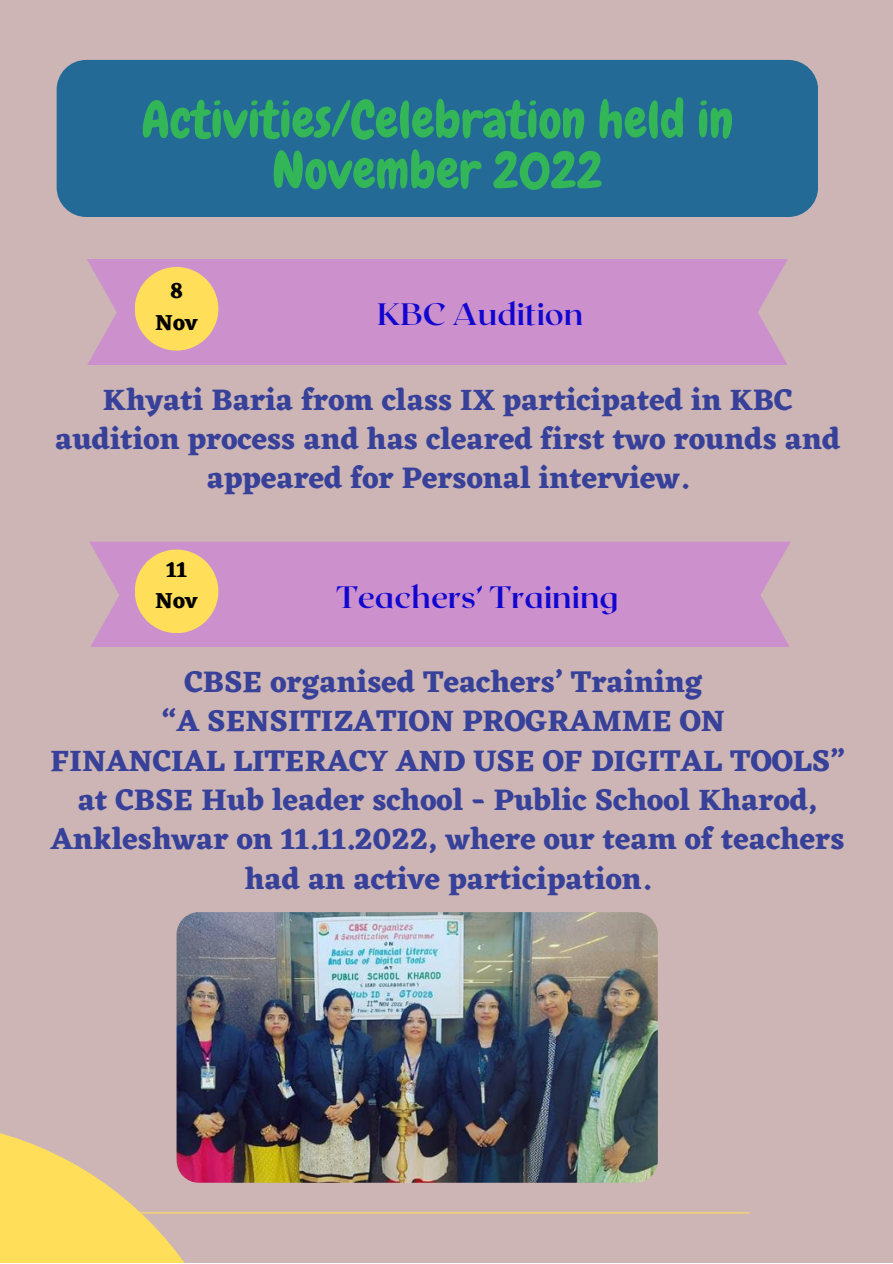
<style>
.page{position:relative;width:893px;height:1264px;background:#fff}
.page>*{position:absolute;margin:0;border:0;box-sizing:border-box;transform-origin:0 0}
.t1{font:51.3px/50.6px "Chewy";color:#33b658;text-align:center}
.t2{font:700 30.9px "Roxborough CF";color:#1006cf}
.t3{font:700 30.75px/39.3px "Eczar";color:#374199;text-align:center}
.t4{font:700 22.65px/31.5px "Eczar";color:#000;text-align:center}
</style>
<div class="page">
<div style="left:0;top:0;width:892px;height:1262px;background:#cdb5b5"></div>
<div style="left:57px;top:60px;width:760px;height:157px;background:#246a96;border-radius:30px"></div>
<div style="left:87px;top:259px;width:700px;height:105px;background:#cc90cd"></div>
<div style="left:135px;top:267px;width:83px;height:83px;background:#ffde59;border-radius:50%"></div>
<div style="left:90px;top:541px;width:700px;height:106px;background:#cc90cd"></div>
<div style="left:135px;top:549px;width:83px;height:84px;background:#ffde59;border-radius:50%"></div>
<img style="left:176px;top:912px;width:481px;height:270px;border-radius:22px">
<svg style="left:0;top:1120px;width:248px;height:142px"></svg>
<hr style="left:89px;top:1212px;width:660px;height:1px;background:#ffde59">
<h1 class="t1" style="left:141px;top:95px;width:593px">Activities/Celebration held in<br>November 2022</h1>
<p class="t4" style="left:155px;top:275px;width:44px">8<br>Nov</p>
<p class="t2" style="left:377px;top:294px;width:208px">KBC Audition</p>
<p class="t3" style="left:55px;top:379px;width:786px">Khyati Baria from class IX participated in KBC audition process and has cleared first two rounds and appeared for Personal interview.</p>
<p class="t4" style="left:155px;top:553px;width:44px">11<br>Nov</p>
<p class="t2" style="left:336px;top:577px;width:284px">Teachers’ Training</p>
<p class="t3" style="left:50px;top:661px;width:795px">CBSE organised Teachers’ Training<br>“A SENSITIZATION PROGRAMME ON<br>FINANCIAL LITERACY AND USE OF DIGITAL TOOLS” at CBSE Hub leader school - Public School Kharod, Ankleshwar on 11.11.2022, where our team of teachers had an active participation.</p>
</div>
